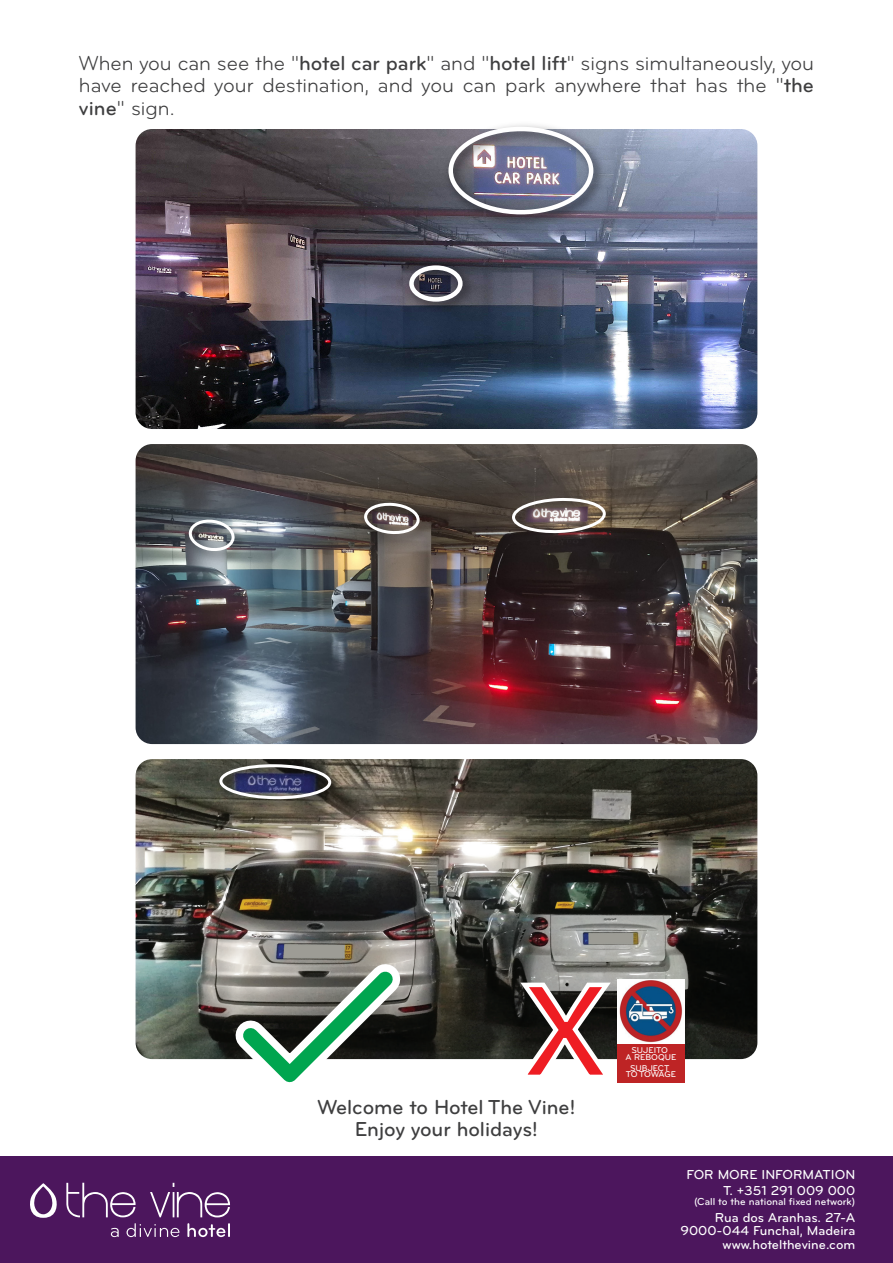
<style>
.page{position:relative;width:893px;height:1263px;background:#fff}
.page>*{position:absolute;margin:0;border:0;box-sizing:border-box;transform-origin:0 0}
.t1{font:21px/22.5px "Bryant";color:#3e3e3f;text-align:justify}
.t2{font:500 21px/22.5px "Bryant";letter-spacing:-.005em;color:#3e3e3f;text-align:center}
.t3{font:500 13.5px/13.5px "Bryant";color:#fff;text-align:right}
.t4{font:500 10.5px "Bryant";color:#fff}
.t5{font:500 8.7px/6.8px "Bryant";color:#fff;text-align:center}
.s1{font-weight:500}
</style>
<div class="page">
<div style="left:0;top:1157px;width:893px;height:106px;background:#4c165d"></div>
<svg style="left:30px;top:1183px;width:27px;height:35px"></svg>
<svg style="left:66px;top:1183px;width:164px;height:34px"></svg>
<svg style="left:111px;top:1228px;width:8px;height:9px"></svg>
<svg style="left:127px;top:1223px;width:52px;height:14px"></svg>
<svg style="left:187px;top:1223px;width:43px;height:14px"></svg>
<img style="left:136px;top:129px;width:621px;height:300px">
<img style="left:136px;top:444px;width:621px;height:300px">
<img style="left:401px;top:257px;width:79px;height:62px">
<div style="left:409px;top:265px;width:54px;height:37px;border:4px solid #fff;border-radius:50%"></div>
<img style="left:440px;top:124px;width:171px;height:108px">
<div style="left:448px;top:127px;width:145px;height:87px;border:4px solid #fff;border-radius:50%"></div>
<img style="left:180px;top:511px;width:72px;height:57px">
<svg style="left:189px;top:520px;width:47px;height:31px"></svg>
<img style="left:356px;top:494px;width:81px;height:57px">
<svg style="left:363px;top:503px;width:58px;height:31px"></svg>
<img style="left:503px;top:489px;width:120px;height:61px">
<svg style="left:510px;top:495px;width:97px;height:41px;background:#81736e"></svg>
<img style="left:136px;top:759px;width:621px;height:300px">
<img style="left:211px;top:759px;width:137px;height:57px">
<div style="left:219px;top:764px;width:112px;height:35px;border:3px solid #fff;border-radius:50%"></div>
<svg style="left:514px;top:979px;width:102px;height:96px"></svg>
<img style="left:617px;top:980px;width:68px;height:64px">
<div style="left:617px;top:1044px;width:68px;height:38px;background:#be2425"></div>
<svg style="left:208px;top:937px;width:220px;height:146px"></svg>
<p class="t1" style="left:79px;top:52px;width:737px">When you can see the "<span class="s1">hotel car park</span>" and "<span class="s1">hotel lift</span>" signs simultaneously, you have reached your destination, and you can park anywhere that has the "<span class="s1">the vine</span>" sign.</p>
<p class="t2" style="left:317px;top:1095px;width:260px">Welcome to Hotel The Vine!<br>Enjoy your holidays!</p>
<p class="t5" style="left:625px;top:1047px;width:53px">SUJEITO<br>A REBOQUE</p>
<p class="t5" style="left:626px;top:1064px;width:52px">SUBJECT<br>TO TOWAGE</p>
<p class="t3" style="left:686px;top:1166px;width:170px;line-height:16.2px">FOR MORE INFORMATION<br>T. +351 291 009 000</p>
<p class="t4" style="left:694px;top:1195px;width:163px">(Call to the national fixed network)</p>
<p class="t3" style="left:680px;top:1210px;width:176px">Rua dos Aranhas. 27-A<br>9000-044 Funchal, Madeira www.hotelthevine.com</p>
</div>
